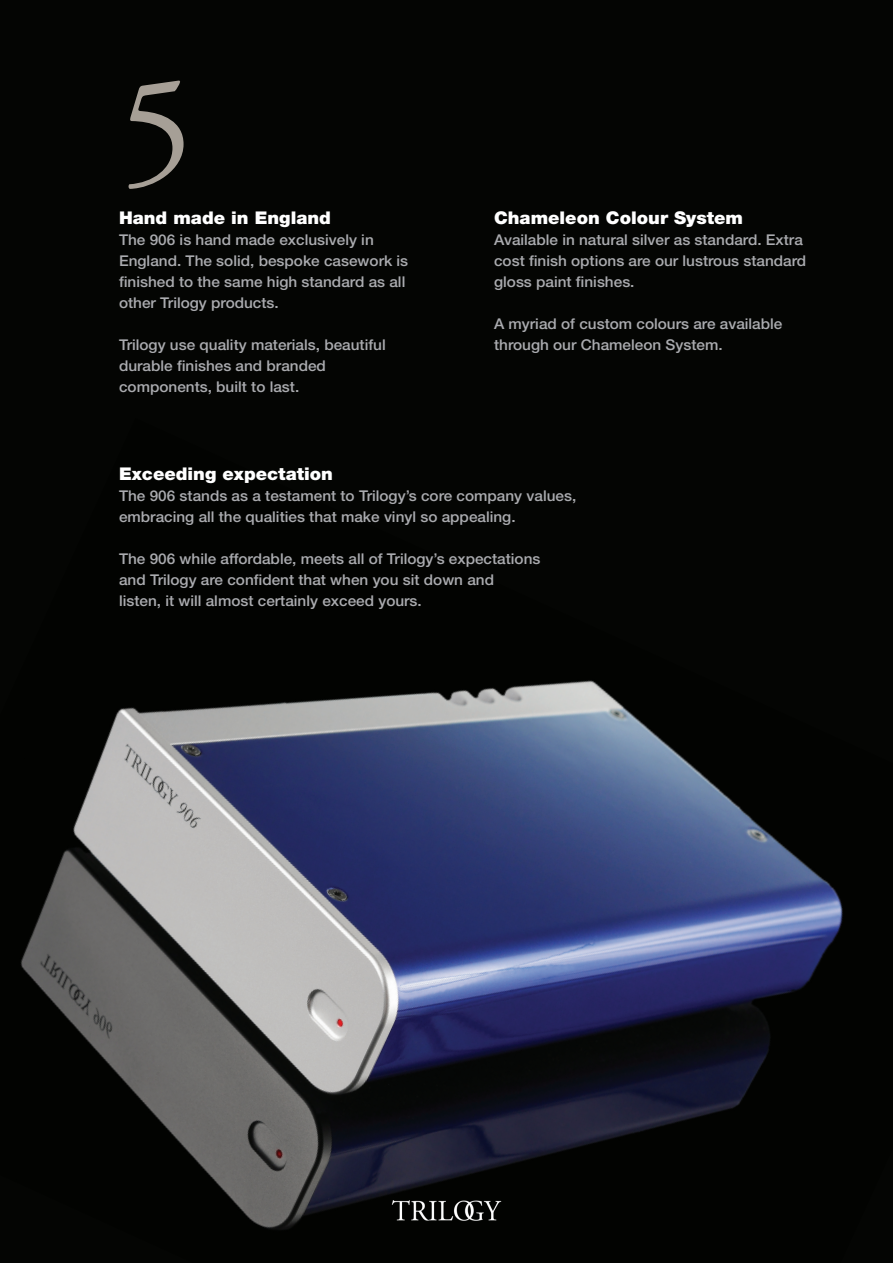
<style>
.page{position:relative;width:893px;height:1263px;background:#040503}
.page>*{position:absolute;margin:0;border:0;box-sizing:border-box;transform-origin:0 0}
.t1{font:150px "Adobe Garamond Pro";color:#a69f96}
.t2{font:900 17.55px "Helvetica Neue LT Std";color:#fff}
.t3{font:500 14.85px/21px "Helvetica Neue LT Std";color:#aaabaf}
</style>
<div class="page">
<img style="left:21px;top:680px;width:822px;height:549px">
<img style="left:390px;top:1200px;width:112px;height:21px">
<h1 class="t1" style="left:119px;top:41px;width:76px">5</h1>
<p class="t2" style="left:119px;top:208px;width:213px">Hand made in England</p>
<p class="t3" style="left:119px;top:229px;width:291px">The 906 is hand made exclusively in England. The solid, bespoke casework is finished to the same high standard as all other Trilogy products.</p>
<p class="t3" style="left:119px;top:334px;width:268px">Trilogy use quality materials, beautiful durable finishes and branded components, built to last.</p>
<p class="t2" style="left:494px;top:208px;width:250px">Chameleon Colour System</p>
<p class="t3" style="left:494px;top:229px;width:314px">Available in natural silver as standard. Extra cost finish options are our lustrous standard gloss paint finishes.</p>
<p class="t3" style="left:494px;top:313px;width:290px">A myriad of custom colours are available through our Chameleon System.</p>
<p class="t2" style="left:119px;top:463px;width:215px">Exceeding expectation</p>
<p class="t3" style="left:119px;top:485px;width:459px">The 906 stands as a testament to Trilogy’s core company values, embracing all the qualities that make vinyl so appealing.</p>
<p class="t3" style="left:119px;top:548px;width:423px">The 906 while affordable, meets all of Trilogy’s expectations and Trilogy are confident that when you sit down and<br>listen, it will almost certainly exceed yours.</p>
</div>
